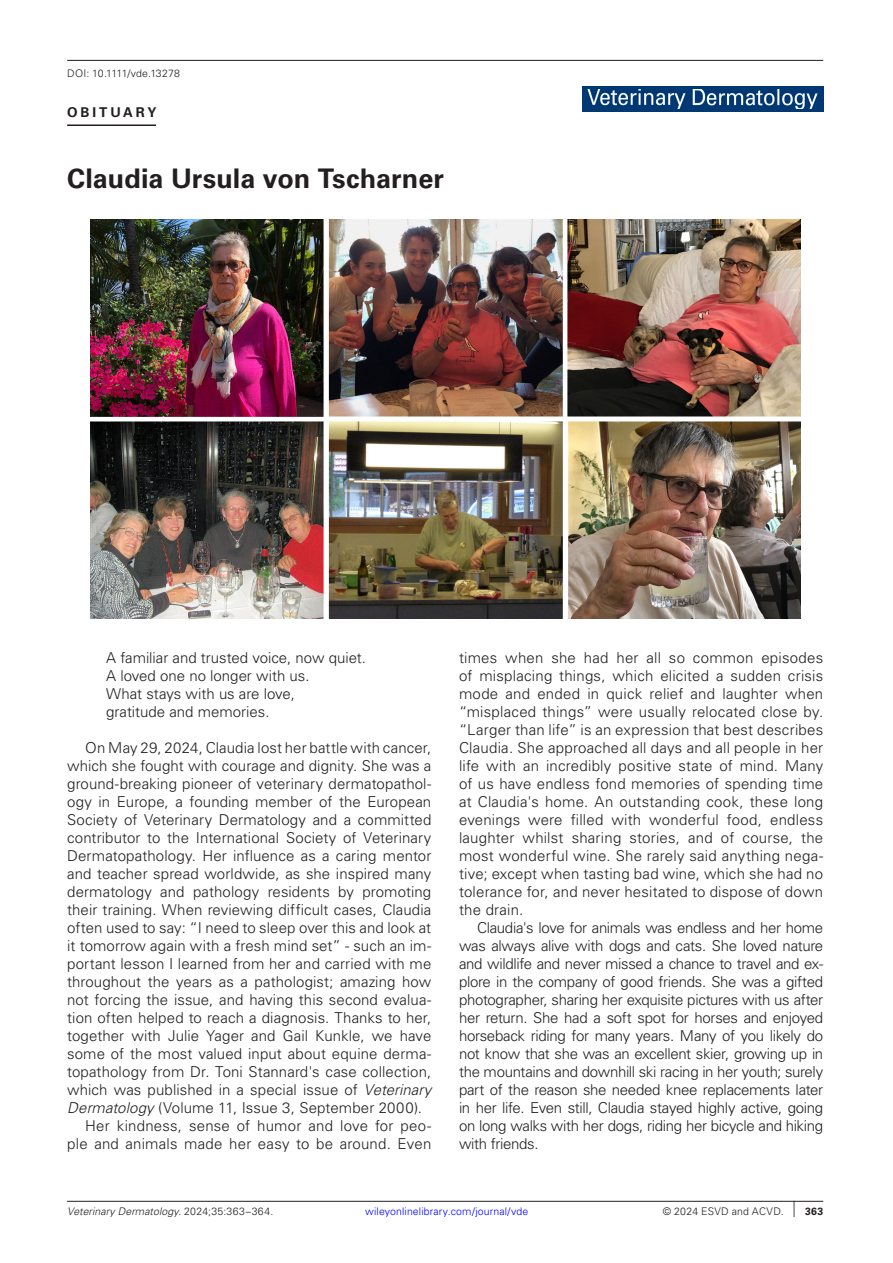
<style>
.page{position:relative;width:893px;height:1263px;background:#fff}
.page>*{position:absolute;margin:0;border:0;box-sizing:border-box;transform-origin:0 0}
.t1{font:700 27px "Univers LT Std";color:#231f20}
.t2{font:300 15px/18px "Univers LT Std";letter-spacing:.005em;color:#231f20;text-align:justify}
.t3{font:700 13.5px "Univers LT Std";letter-spacing:.215em;color:#231f20}
.t4{font:300 10.5px "Univers LT Std";letter-spacing:.015em;color:#231f20}
.t5{font:italic 300 10.5px "Univers LT Std";letter-spacing:.015em;color:#231f20}
.t6{font:300 10.5px "Univers LT Std";letter-spacing:.015em;color:#00f}
.s1{font-style:italic}
.s2{font-style:normal}
.s3{font-weight:700}
</style>
<div class="page">
<hr style="left:67px;top:1201px;width:756px;height:1px;background:#231f20">
<div style="left:582px;top:86px;width:241px;height:26px;background:#003874"></div>
<img style="left:588px;top:89px;width:230px;height:20px">
<hr style="left:67px;top:124px;width:89px;height:2px;background:#231f20">
<hr style="left:67px;top:60px;width:756px;height:1px;background:#231f20">
<img style="left:90px;top:220px;width:710px;height:399px">
<p class="t4" style="left:67px;top:66px;width:114px">DOI: 10.1111/vde.13278</p>
<p class="t3" style="left:67px;top:104px;width:91px">OBITUARY</p>
<h1 class="t1" style="left:67px;top:162px;width:378px">Claudia Ursula von Tscharner</h1>
<p class="t2" style="left:106px;top:649px;width:261px;text-align:left">A familiar and trusted voice, now quiet.<br>A loved one no longer with us.<br>What stays with us are love,<br>gratitude and memories.</p>
<p class="t2" style="left:85px;top:739px;width:348px">On May 29, 2024, Claudia lost her battle with cancer,</p>
<p class="t2" style="left:67px;top:757px;width:366px">which she fought with courage and dignity. She was a</p>
<p class="t2" style="left:67px;top:775px;width:366px">ground-breaking pioneer of veterinary dermatopathol-</p>
<p class="t2" style="left:67px;top:793px;width:366px">ogy in Europe, a founding member of the European</p>
<p class="t2" style="left:67px;top:811px;width:366px">Society of Veterinary Dermatology and a committed</p>
<p class="t2" style="left:67px;top:829px;width:366px">contributor to the International Society of Veterinary</p>
<p class="t2" style="left:67px;top:847px;width:366px">Dermatopathology. Her influence as a caring mentor</p>
<p class="t2" style="left:67px;top:865px;width:366px">and teacher spread worldwide, as she inspired many</p>
<p class="t2" style="left:67px;top:883px;width:366px">dermatology and pathology residents by promoting</p>
<p class="t2" style="left:67px;top:901px;width:366px">their training. When reviewing difficult cases, Claudia</p>
<p class="t2" style="left:67px;top:919px;width:366px">often used to say: “I need to sleep over this and look at</p>
<p class="t2" style="left:67px;top:937px;width:366px">it tomorrow again with a fresh mind set” - such an im-</p>
<p class="t2" style="left:67px;top:955px;width:366px">portant lesson I learned from her and carried with me</p>
<p class="t2" style="left:67px;top:973px;width:366px">throughout the years as a pathologist; amazing how</p>
<p class="t2" style="left:67px;top:991px;width:366px">not forcing the issue, and having this second evalua-</p>
<p class="t2" style="left:67px;top:1009px;width:366px">tion often helped to reach a diagnosis. Thanks to her,</p>
<p class="t2" style="left:67px;top:1027px;width:366px">together with Julie Yager and Gail Kunkle, we have</p>
<p class="t2" style="left:67px;top:1045px;width:366px">some of the most valued input about equine derma-</p>
<p class="t2" style="left:67px;top:1063px;width:366px">topathology from Dr. Toni Stannard's case collection,</p>
<p class="t2" style="left:67px;top:1081px;width:366px">which was published in a special issue of <span class="s1">Veterinary</span></p>
<p class="t2" style="left:67px;top:1099px;width:356px"><span class="s1">Dermatology</span> (Volume 11, Issue 3, September 2000).</p>
<p class="t2" style="left:85px;top:1117px;width:348px">Her kindness, sense of humor and love for peo-</p>
<p class="t2" style="left:67px;top:1135px;width:366px">ple and animals made her easy to be around. Even</p>
<p class="t2" style="left:459px;top:649px;width:366px">times when she had her all so common episodes of misplacing things, which elicited a sudden crisis mode and ended in quick relief and laughter when “misplaced things” were usually relocated close by. “Larger than life” is an expression that best describes Claudia. She approached all days and all people in her life with an incredibly positive state of mind. Many of us have endless fond memories of spending time at Claudia's home. An outstanding cook, these long evenings were filled with wonderful food, endless laughter whilst sharing stories, and of course, the most wonderful wine. She rarely said anything nega&shy;tive; except when tasting bad wine, which she had no tolerance for, and never hesitated to dispose of down the drain.</p>
<p class="t2" style="left:459px;top:919px;width:366px;text-indent:18px">Claudia's love for animals was endless and her home was always alive with dogs and cats. She loved nature and wildlife and never missed a chance to travel and ex&shy;plore in the company of good friends. She was a gifted photographer, sharing her exquisite pictures with us after her return. She had a soft spot for horses and enjoyed horseback riding for many years. Many of you likely do not know that she was an excellent skier, growing up in the mountains and downhill ski racing in her youth; surely part of the reason she needed knee replacements later in her life. Even still, Claudia stayed highly active, going on long walks with her dogs, riding her bicycle and hiking with friends.</p>
<p class="t5" style="left:67px;top:1205px;width:208px">Veterinary Dermatology<span class="s2">. 2024;35:363–364.</span></p>
<p class="t6" style="left:365px;top:1205px;width:165px">wileyonlinelibrary.com/journal/vde</p>
<p class="t4" style="left:663px;top:1205px;width:162px">© 2024 ESVD and ACVD. <sup>|</sup> <span class="s3">363</span></p>
</div>
